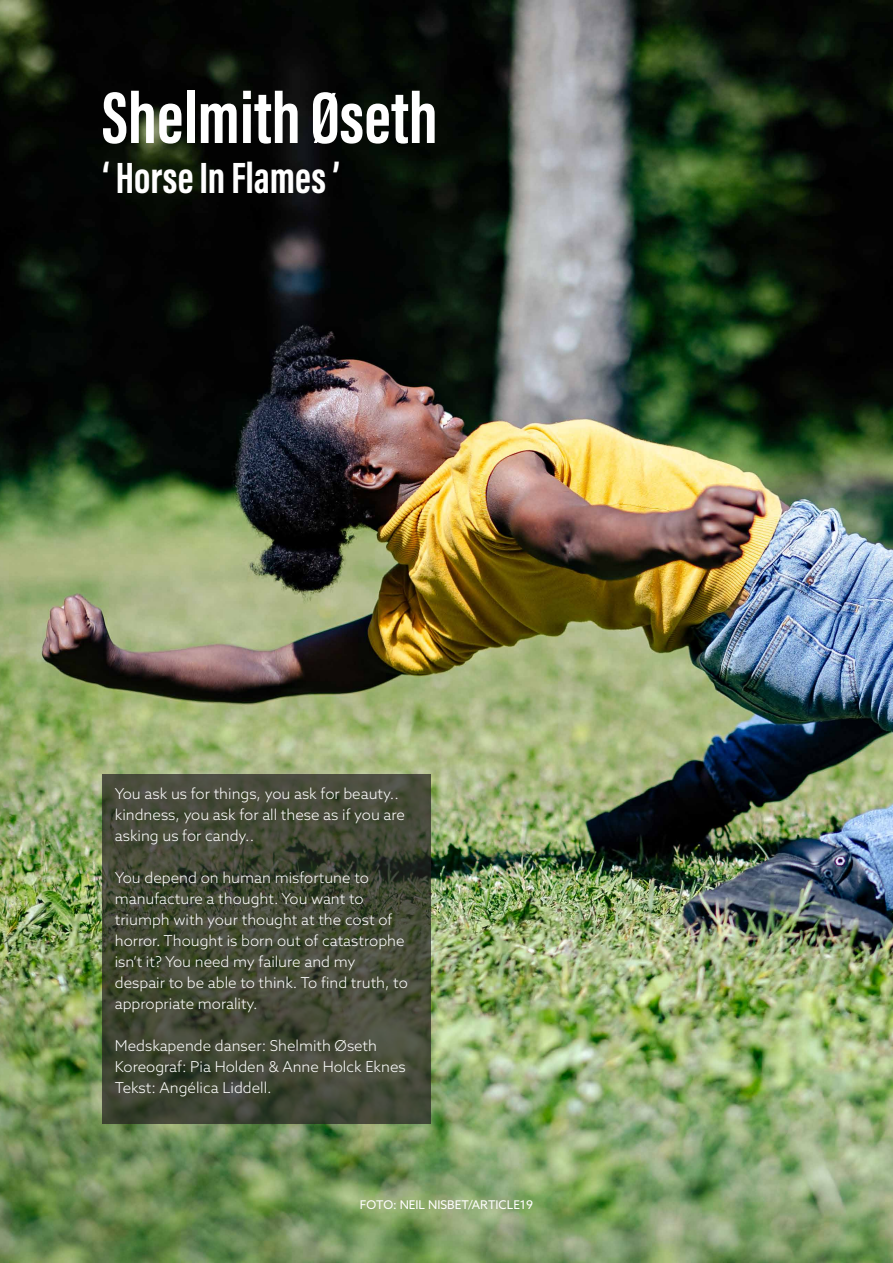
<style>
.page{position:relative;width:893px;height:1263px;background:#fff}
.page>*{position:absolute;margin:0;border:0;box-sizing:border-box;transform-origin:0 0}
.t1{font:700 75px "Acumin Pro Extra Cond";color:#fff}
.t2{font:700 45px "Acumin Pro Extra Cond";color:#fff}
.t3{font:300 15px/21px "Azo Sans";color:#fff}
.t4{font:12px "Azo Sans";color:#fff}
</style>
<div class="page">
<img style="left:0;top:0;width:893px;height:1263px">
<svg style="left:102px;top:774px;width:329px;height:349px;background:#424735"></svg>
<p class="t1" style="left:102px;top:72px;width:337px">Shelmith Øseth</p>
<p class="t2" style="left:102px;top:150px;width:240px">‘ Horse In Flames ’</p>
<p class="t3" style="left:115px;top:782px;width:292px">You ask us for things, you ask for beauty.. kindness, you ask for all these as if you are asking us for candy..</p>
<p class="t3" style="left:115px;top:866px;width:295px">You depend on human misfortune to manufacture a thought. You want to triumph with your thought at the cost of horror. Thought is born out of catastrophe isn’t it? You need my failure and my despair to be able to think. To find truth, to appropriate morality.</p>
<p class="t3" style="left:115px;top:1034px;width:264px">Medskapende danser: Shelmith Øseth</p>
<p class="t3" style="left:115px;top:1055px;width:293px">Koreograf: Pia Holden &amp; Anne Holck Eknes<br>Tekst: Angélica Liddell.</p>
<p class="t4" style="left:360px;top:1197px;width:175px">FOTO: NEIL NISBET/ARTICLE19</p>
</div>
